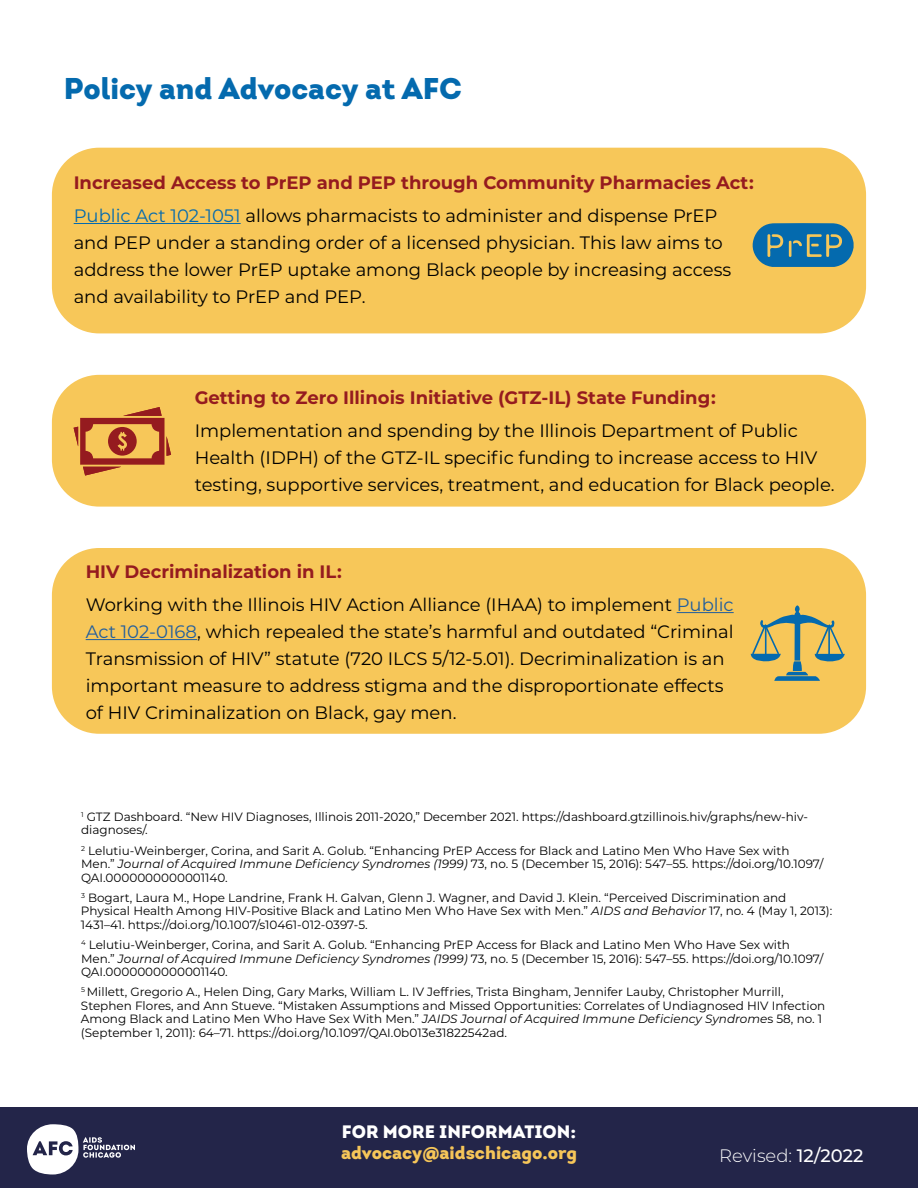
<style>
.page{position:relative;width:918px;height:1188px;background:#fff}
.page>*{position:absolute;margin:0;border:0;box-sizing:border-box;transform-origin:0 0}
.t1{font:900 30px "Intro";color:#046aae}
.t2{font:18px/27px "Montserrat";color:#000}
.t3{font:700 18px/32.4px "Montserrat";color:#951b1f}
.t4{font:900 18px "Intro";color:#f6c659}
.t5{font:900 18px "Intro";color:#fff}
.t6{font:300 18px "Montserrat";color:#fff}
.t7{font:12px/13.5px "Montserrat";color:#000}
.s1{font-weight:400;color:#046aae}
.s2{font-weight:400;color:#000}
.s3{font-weight:700;color:#951b1f}
.s4{color:#215e9e}
.s5{font-style:italic}
.s6{font-weight:500}
</style>
<div class="page">
<div style="left:0;top:1107px;width:918px;height:81px;background:#232549"></div>
<svg style="left:27px;top:1124px;width:108px;height:51px"></svg>
<div style="left:52px;top:548px;width:814px;height:186px;background:#f7c759;border-radius:47px"></div>
<hr style="left:677px;top:612px;width:57px;height:1px;background:#215e9e">
<hr style="left:86px;top:639px;width:111px;height:1px;background:#215e9e">
<svg style="left:751px;top:605px;width:94px;height:76px"></svg>
<div style="left:52px;top:375px;width:814px;height:132px;background:#f7c759;border-radius:47px"></div>
<svg style="left:74px;top:407px;width:97px;height:69px"></svg>
<div style="left:52px;top:148px;width:814px;height:185px;background:#f7c759;border-radius:47px"></div>
<hr style="left:74px;top:223px;width:167px;height:1px;background:#046aae">
<svg style="left:752px;top:223px;width:102px;height:44px"></svg>
<h1 class="t1" style="left:64px;top:69px;width:399px">Policy and Advocacy at AFC</h1>
<h2 class="t3" style="left:74px;top:166px;width:682px">Increased Access to PrEP and PEP through Community Pharmacies Act:<br><span class="s1">Public Act 102-1051</span> <span class="s2">allows pharmacists to administer and dispense PrEP</span></h2>
<h2 class="t2" style="left:74px;top:228px;width:659px">and PEP under a standing order of a licensed physician. This law aims to address the lower PrEP uptake among Black people by increasing access and availability to PrEP and PEP.</h2>
<h2 class="t3" style="left:195px;top:381px;width:523px">Getting to Zero Illinois Initiative (GTZ-IL) State Funding:</h2>
<h2 class="t2" style="left:195px;top:416px;width:642px">Implementation and spending by the Illinois Department of Public<br>Health (IDPH) of the GTZ-IL specific funding to increase access to HIV testing, supportive services, treatment, and education for Black people.</h2>
<h2 class="t2" style="left:86px;top:555px;width:650px;line-height:32.4px"><span class="s3">HIV Decriminalization in IL:<br></span>Working with the Illinois HIV Action Alliance (IHAA) to implement <span class="s4">Public</span></h2>
<p class="t2" style="left:86px;top:617px;width:650px"><span class="s4">Act 102-0168</span>, which repealed the state’s harmful and outdated “Criminal Transmission of HIV” statute (720 ILCS 5/12-5.01). Decriminalization is an important measure to address stigma and the disproportionate effects of HIV Criminalization on Black, gay men.</p>
<p class="t7" style="left:81px;top:810px;width:729px"><sup>1</sup> GTZ Dashboard. “New HIV Diagnoses, Illinois 2011-2020,” December 2021. https://dashboard.gtzillinois.hiv/graphs/new-hiv&shy;diagnoses/.</p>
<p class="t7" style="left:81px;top:843px;width:744px"><sup>2</sup> Lelutiu-Weinberger, Corina, and Sarit A. Golub. “Enhancing PrEP Access for Black and Latino Men Who Have Sex with<br>Men.” <span class="s5">Journal of Acquired Immune Deficiency Syndromes (1999)</span> 73, no. 5 (December 15, 2016): 547–55. https://doi.org/10.1097/<br>QAI.0000000000001140.</p>
<p class="t7" style="left:81px;top:891px;width:753px"><sup>3</sup> Bogart, Laura M., Hope Landrine, Frank H. Galvan, Glenn J. Wagner, and David J. Klein. “Perceived Discrimination and<br>Physical Health Among HIV-Positive Black and Latino Men Who Have Sex with Men.” <span class="s5">AIDS and Behavior</span> 17, no. 4 (May 1, 2013):<br>1431–41. https://doi.org/10.1007/s10461-012-0397-5.</p>
<p class="t7" style="left:81px;top:938px;width:744px"><sup>4</sup> Lelutiu-Weinberger, Corina, and Sarit A. Golub. “Enhancing PrEP Access for Black and Latino Men Who Have Sex with<br>Men.” <span class="s5">Journal of Acquired Immune Deficiency Syndromes (1999)</span> 73, no. 5 (December 15, 2016): 547–55. https://doi.org/10.1097/<br>QAI.0000000000001140.</p>
<p class="t7" style="left:81px;top:985px;width:746px"><sup>5</sup> Millett, Gregorio A., Helen Ding, Gary Marks, William L. IV Jeffries, Trista Bingham, Jennifer Lauby, Christopher Murrill, Stephen Flores, and Ann Stueve. “Mistaken Assumptions and Missed Opportunities: Correlates of Undiagnosed HIV Infection Among Black and Latino Men Who Have Sex With Men.” <span class="s5">JAIDS Journal of Acquired Immune Deficiency Syndrome</span>s 58, no. 1 (September 1, 2011): 64–71. https://doi.org/10.1097/QAI.0b013e31822542ad.</p>
<h2 class="t5" style="left:342px;top:1120px;width:236px">FOR MORE INFORMATION:</h2>
<h2 class="t4" style="left:341px;top:1141px;width:237px">advocacy@aidschicago.org</h2>
<h2 class="t6" style="left:719px;top:1143px;width:146px">Revised: <span class="s6">12/2022</span></h2>
</div>
